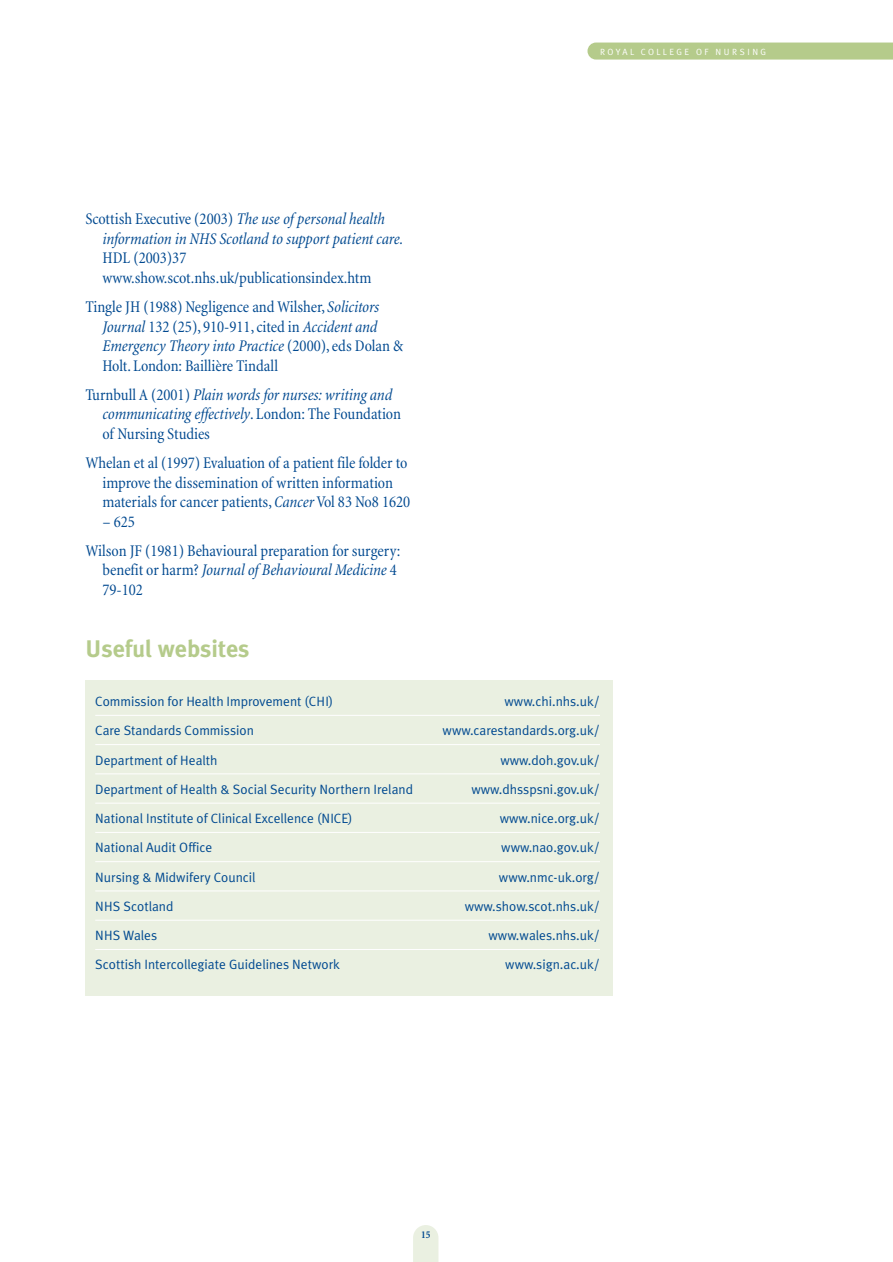
<style>
.page{position:relative;width:893px;height:1262px;background:#fff}
.page>*{position:absolute;margin:0;border:0;box-sizing:border-box;transform-origin:0 0}
.t1{font:700 24px "Meta Plus";color:#b5cb8b}
.t2{font:condensed 16.5px/19.5px "Minion";color:#004990}
.t3{font:italic condensed 16.5px/19.5px "Minion";letter-spacing:-.01em;color:#004990}
.t4{font:13.5px "Meta Plus Normal";color:#004990}
.t5{font:700 condensed 10.5px "Minion";color:#004990}
.t6{font:9px "Meta Plus Normal";letter-spacing:.265em;color:#fff}
.s1{font-style:normal}
.s2{font-style:italic}
</style>
<div class="page">
<div style="left:85px;top:680px;width:528px;height:315px;background:#eaf0e1"></div>
<div style="left:587px;top:43px;width:305px;height:17px;background:#b5cb8b"></div>
<svg style="left:413px;top:1225px;width:25px;height:37px"></svg>
<hr style="left:95px;top:715px;width:505px;height:1px;background:#fff">
<hr style="left:95px;top:744px;width:505px;height:1px;background:#fff">
<hr style="left:95px;top:773px;width:505px;height:1px;background:#fff">
<hr style="left:95px;top:802px;width:505px;height:1px;background:#fff">
<hr style="left:95px;top:832px;width:505px;height:1px;background:#fff">
<hr style="left:95px;top:861px;width:505px;height:1px;background:#fff">
<hr style="left:95px;top:890px;width:505px;height:1px;background:#fff">
<hr style="left:95px;top:919px;width:505px;height:1px;background:#fff">
<hr style="left:95px;top:949px;width:505px;height:1px;background:#fff">
<p class="t3" style="left:102px;top:211px;width:302px;text-indent:-17px"><span class="s1">Scottish Executive (2003)</span> The use of personal health information in NHS Scotland to support patient care.</p>
<p class="t2" style="left:102px;top:250px;width:270px">HDL (2003)37 www.show.scot.nhs.uk/publicationsindex.htm</p>
<p class="t2" style="left:102px;top:299px;width:302px;text-indent:-17px">Tingle JH (1988) Negligence and Wilsher, <span class="s2">Solicitors Journal</span> 132 (25), 910-911, cited in <span class="s2">Accident and Emergency Theory into Practice</span> (2000), eds Dolan &amp; Holt. London: Baillière Tindall</p>
<p class="t3" style="left:102px;top:386px;width:300px;text-indent:-17px"><span class="s1">Turnbull A (2001)</span> Plain words for nurses: writing and communicating effectively<span class="s1">. London: The Foundation of Nursing Studies</span></p>
<p class="t2" style="left:102px;top:454px;width:309px;text-indent:-17px">Whelan et al (1997) Evaluation of a patient file folder to improve the dissemination of written information materials for cancer patients, <span class="s2">Cancer</span>Vol 83 No8 1620</p>
<p class="t2" style="left:85px;top:508px;width:316px;line-height:29.2px;text-indent:17px">– 625<br>Wilson JF (1981) Behavioural preparation for surgery:</p>
<p class="t3" style="left:102px;top:562px;width:296px"><span class="s1">benefit or harm?</span> Journal of Behavioural Medicine <span class="s1">4<br>79-102</span></p>
<p class="t6" style="left:600px;top:48px;width:167px">ROYAL COLLEGE OF NURSING</p>
<h1 class="t1" style="left:85px;top:639px;width:166px">Useful websites</h1>
<p class="t4" style="left:95px;top:696px;width:239px">Commission for Health Improvement (CHI)</p>
<p class="t4" style="left:504px;top:696px;width:97px">www.chi.nhs.uk/</p>
<p class="t4" style="left:95px;top:725px;width:160px">Care Standards Commission</p>
<p class="t4" style="left:442px;top:725px;width:159px">www.carestandards.org.uk/</p>
<p class="t4" style="left:95px;top:755px;width:124px">Department of Health</p>
<p class="t4" style="left:500px;top:755px;width:101px">www.doh.gov.uk/</p>
<p class="t4" style="left:95px;top:784px;width:319px">Department of Health &amp; Social Security Northern Ireland</p>
<p class="t4" style="left:471px;top:784px;width:130px">www.dhsspsni.gov.uk/</p>
<p class="t4" style="left:95px;top:813px;width:259px">National Institute of Clinical Excellence (NICE)</p>
<p class="t4" style="left:500px;top:813px;width:102px">www.nice.org.uk/</p>
<p class="t4" style="left:95px;top:842px;width:119px">National Audit Office</p>
<p class="t4" style="left:501px;top:842px;width:100px">www.nao.gov.uk/</p>
<p class="t4" style="left:95px;top:872px;width:162px">Nursing &amp; Midwifery Council</p>
<p class="t4" style="left:499px;top:872px;width:103px">www.nmc-uk.org/</p>
<p class="t4" style="left:95px;top:901px;width:80px">NHS Scotland</p>
<p class="t4" style="left:465px;top:901px;width:137px">www.show.scot.nhs.uk/</p>
<p class="t4" style="left:95px;top:930px;width:63px">NHS Wales</p>
<p class="t4" style="left:488px;top:930px;width:113px">www.wales.nhs.uk/</p>
<p class="t4" style="left:95px;top:959px;width:246px">Scottish Intercollegiate Guidelines Network</p>
<p class="t4" style="left:505px;top:959px;width:96px">www.sign.ac.uk/</p>
<p class="t5" style="left:421px;top:1230px;width:11px">15</p>
</div>
